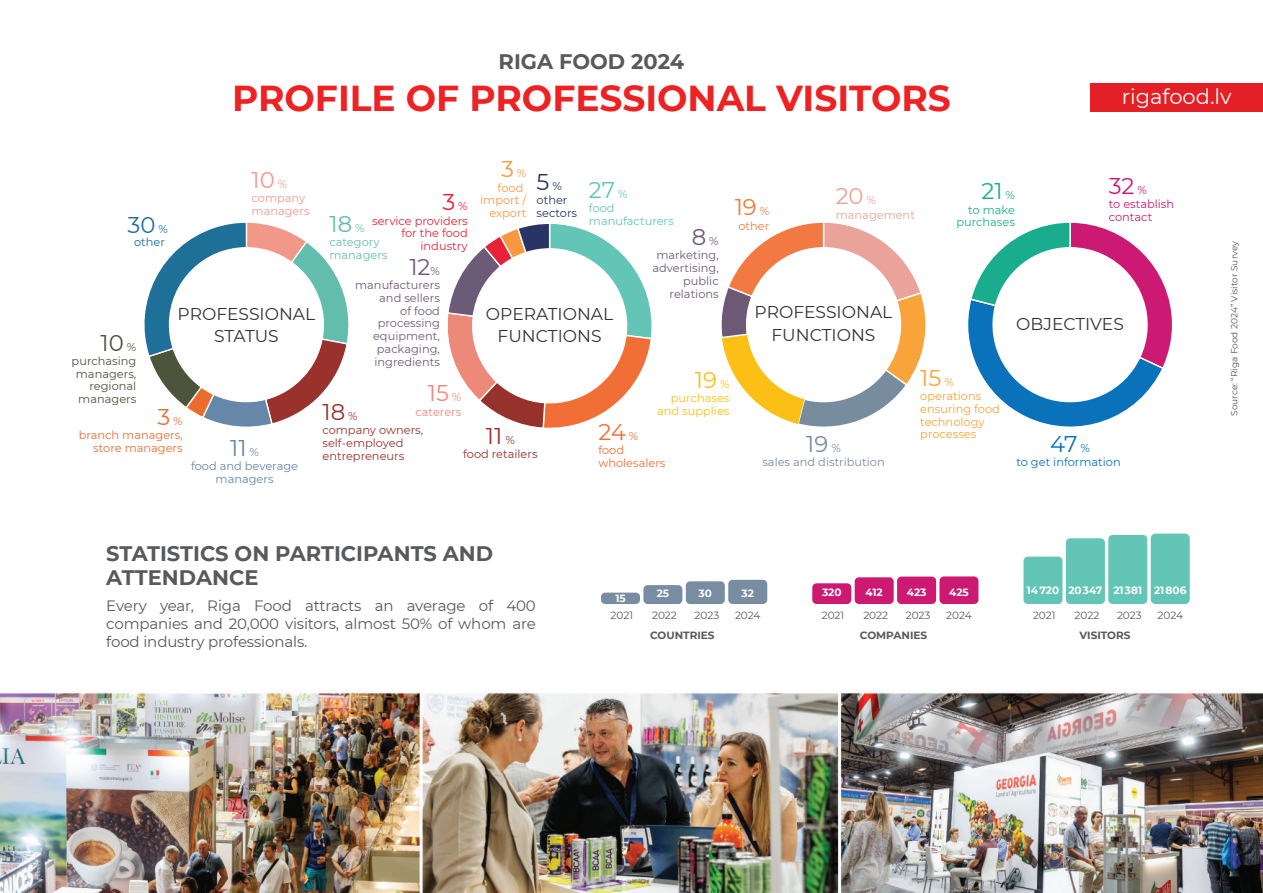
<style>
.page{position:relative;width:1263px;height:893px;background:#fff}
.page>*{position:absolute;margin:0;border:0;box-sizing:border-box;transform-origin:0 0}
.t1{font:700 36px "Montserrat";color:#ee2123}
.t2{font:22.8px "Montserrat";color:#cc1973}
.t3{font:22.8px "Montserrat";color:#19ad8e}
.t4{font:22.8px "Montserrat";color:#0a72ba}
.t5{font:22.8px "Montserrat";color:#e9a39a}
.t6{font:22.8px "Montserrat";color:#f9a33b}
.t7{font:22.8px "Montserrat";color:#788ca0}
.t8{font:22.8px "Montserrat";color:#fbbf15}
.t9{font:22.8px "Montserrat";color:#f27a42}
.t10{font:22.8px "Montserrat";color:#63c5b5}
.t11{font:22.8px "Montserrat";color:#f26e37}
.t12{font:22.8px "Montserrat";color:#96312b}
.t13{font:22.8px "Montserrat";color:#ed8979}
.t14{font:22.8px "Montserrat";color:#6c5b76}
.t15{font:22.8px "Montserrat";color:#1e7098}
.t16{font:22.8px "Montserrat";color:#4c543b}
.t17{font:22.8px "Montserrat";color:#6787a9}
.t18{font:22.8px "Montserrat";color:#9a312c}
.t19{font:22.8px "Montserrat";color:#63bdad}
.t20{font:22.8px "Montserrat";color:#f3988a}
.t21{font:22.8px "Montserrat";color:#6d5876}
.t22{font:22.8px "Montserrat";color:#e72137}
.t23{font:22.8px "Montserrat";color:#f79940}
.t24{font:22.8px "Montserrat";color:#273464}
.t25{font:22.8px "Montserrat";color:#ea6d31}
.t26{font:700 21px/24px "Montserrat";color:#58595b}
.t27{font:21px "Montserrat";color:#fff}
.t28{font:17.1px/22.8px "Montserrat";color:#323333;text-align:center}
.t29{font:15px/18px "Montserrat";letter-spacing:-.01em;color:#58595b;text-align:justify}
.t30{font:11.4px/12.8px "Montserrat";color:#6c5b76;text-align:right}
.t31{font:11.4px/12.8px "Montserrat";color:#f9a33b}
.t32{font:11.4px/12.8px "Montserrat";color:#9a312c}
.t33{font:11.4px/12.8px "Montserrat";color:#6d5876;text-align:right}
.t34{font:11.4px/12.8px "Montserrat";color:#4c543b;text-align:right}
.t35{font:11.4px/12.8px "Montserrat";color:#e72137;text-align:right}
.t36{font:11.4px/12.8px "Montserrat";color:#ea6d31;text-align:right}
.t37{font:11.4px/12.8px "Montserrat";color:#6787a9;text-align:center}
.t38{font:11.4px "Montserrat";color:#788ca0}
.t39{font:11.4px/12.8px "Montserrat";color:#fbbf15;text-align:right}
.t40{font:11.4px/12.8px "Montserrat";color:#cc1973}
.t41{font:11.4px/12.8px "Montserrat";color:#63c5b5}
.t42{font:11.4px/12.8px "Montserrat";color:#f79940;text-align:right}
.t43{font:11.4px "Montserrat";color:#0a72ba}
.t44{font:11.4px/12.8px "Montserrat";color:#63bdad}
.t45{font:11.4px/12.8px "Montserrat";color:#19ad8e;text-align:right}
.t46{font:11.4px/12.8px "Montserrat";color:#f26e37}
.t47{font:11.4px/12.8px "Montserrat";color:#f3988a}
.t48{font:11.4px "Montserrat";color:#96312b}
.t49{font:11.4px/12.8px "Montserrat";color:#273464}
.t50{font:11.4px "Montserrat";color:#e9a39a}
.t51{font:11.4px "Montserrat";color:#ed8979}
.t52{font:11.4px "Montserrat";color:#f27a42}
.t53{font:11.4px "Montserrat";color:#1e7098}
.t54{font:10.5px "Montserrat";color:#58595b}
.t55{font:700 10.5px "Montserrat";color:#fff}
.t56{font:700 10.5px "Montserrat";color:#58595b}
.t57{font:9px "Montserrat";color:#58595b}
.s1{font-size:11.4px}
</style>
<div class="page">
<img style="left:0;top:691px;width:1263px;height:202px">
<div style="left:812px;top:583px;width:39px;height:21px;background:#cc1a73;border-radius:4px"></div>
<div style="left:855px;top:577px;width:39px;height:27px;background:#cc1a73;border-radius:4px"></div>
<div style="left:897px;top:577px;width:39px;height:27px;background:#cc1a73;border-radius:4px"></div>
<div style="left:939px;top:576px;width:39px;height:28px;background:#cc1a73;border-radius:4px"></div>
<div style="left:1151px;top:534px;width:39px;height:70px;background:#63c5b5;border-radius:5px"></div>
<div style="left:1023px;top:557px;width:39px;height:47px;background:#63c5b5;border-radius:4px"></div>
<div style="left:1066px;top:538px;width:39px;height:66px;background:#63c5b5;border-radius:4px"></div>
<div style="left:1108px;top:535px;width:39px;height:69px;background:#63c5b5;border-radius:4px"></div>
<div style="left:1090px;top:84px;width:173px;height:28px;background:#e41f25"></div>
<div style="left:728px;top:580px;width:39px;height:24px;background:#788da2;border-radius:4px"></div>
<div style="left:601px;top:593px;width:39px;height:11px;background:#788da2;border-radius:4px"></div>
<div style="left:643px;top:585px;width:39px;height:19px;background:#788da2;border-radius:4px"></div>
<div style="left:686px;top:581px;width:39px;height:23px;background:#788da2;border-radius:4px"></div>
<svg style="left:144px;top:222px;width:205px;height:205px"></svg>
<svg style="left:447px;top:224px;width:205px;height:204px"></svg>
<svg style="left:721px;top:222px;width:205px;height:205px"></svg>
<svg style="left:968px;top:222px;width:204px;height:205px"></svg>
<h3 class="t26" style="left:499px;top:49px;width:187px">RIGA FOOD 2024</h3>
<h1 class="t1" style="left:232px;top:73px;width:720px">PROFILE OF PROFESSIONAL VISITORS</h1>
<h3 class="t27" style="left:1122px;top:82px;width:111px">rigafood.lv</h3>
<h2 class="t23" style="left:501px;top:154px;width:27px">3 <span class="s1">%</span></h2>
<p class="t42" style="left:480px;top:181px;width:48px">food import / export</p>
<h2 class="t20" style="left:252px;top:164px;width:37px">10 <span class="s1">%</span></h2>
<p class="t47" style="left:252px;top:191px;width:59px">company managers</p>
<h2 class="t24" style="left:537px;top:166px;width:27px">5 <span class="s1">%</span></h2>
<p class="t49" style="left:537px;top:193px;width:42px">other sectors</p>
<h2 class="t2" style="left:1109px;top:170px;width:40px">32 <span class="s1">%</span></h2>
<p class="t40" style="left:1109px;top:197px;width:67px">to establish contact</p>
<h2 class="t10" style="left:589px;top:174px;width:40px">27 <span class="s1">%</span></h2>
<p class="t41" style="left:589px;top:201px;width:86px">food manufacturers</p>
<h2 class="t3" style="left:981px;top:176px;width:35px">21 <span class="s1">%</span></h2>
<p class="t45" style="left:956px;top:203px;width:60px">to make purchases</p>
<h2 class="t5" style="left:836px;top:180px;width:42px">20 <span class="s1">%</span></h2>
<p class="t50" style="left:836px;top:207px;width:81px">management</p>
<h2 class="t22" style="left:442px;top:187px;width:27px">3 <span class="s1">%</span></h2>
<p class="t35" style="left:372px;top:214px;width:97px">service providers for the food industry</p>
<h2 class="t9" style="left:735px;top:192px;width:36px">19 <span class="s1">%</span></h2>
<p class="t52" style="left:738px;top:218px;width:32px">other</p>
<h2 class="t19" style="left:329px;top:208px;width:37px">18 <span class="s1">%</span></h2>
<p class="t44" style="left:329px;top:235px;width:59px">category managers</p>
<h2 class="t15" style="left:128px;top:210px;width:42px">30 <span class="s1">%</span></h2>
<p class="t53" style="left:134px;top:234px;width:32px">other</p>
<h2 class="t21" style="left:692px;top:221px;width:28px">8 <span class="s1">%</span></h2>
<p class="t33" style="left:652px;top:248px;width:68px">marketing, advertising, public relations</p>
<h2 class="t14" style="left:409px;top:251px;width:32px">12<span class="s1">%</span></h2>
<p class="t30" style="left:355px;top:278px;width:86px">manufacturers and sellers<br>of food processing equipment, packaging, ingredients</p>
<p class="t28" style="left:755px;top:300px;width:139px">PROFESSIONAL<br>FUNCTIONS</p>
<p class="t28" style="left:178px;top:302px;width:139px">PROFESSIONAL<br>STATUS</p>
<p class="t28" style="left:486px;top:302px;width:129px">OPERATIONAL<br>FUNCTIONS</p>
<p class="t28" style="left:1016px;top:312px;width:109px">OBJECTIVES</p>
<h2 class="t16" style="left:101px;top:327px;width:37px">10 <span class="s1">%</span></h2>
<p class="t34" style="left:72px;top:354px;width:66px">purchasing managers, regional managers</p>
<h2 class="t6" style="left:920px;top:362px;width:35px">15 <span class="s1">%</span></h2>
<p class="t31" style="left:920px;top:389px;width:81px">operations ensuring food technology processes</p>
<h2 class="t8" style="left:695px;top:364px;width:36px">19 <span class="s1">%</span></h2>
<p class="t39" style="left:657px;top:391px;width:74px">purchases and supplies</p>
<h2 class="t13" style="left:428px;top:378px;width:35px">15 <span class="s1">%</span></h2>
<p class="t51" style="left:415px;top:404px;width:47px">caterers</p>
<h2 class="t18" style="left:322px;top:396px;width:37px">18 <span class="s1">%</span></h2>
<p class="t32" style="left:322px;top:423px;width:102px">company owners, self-employed entrepreneurs</p>
<h2 class="t25" style="left:157px;top:401px;width:27px">3 <span class="s1">%</span></h2>
<p class="t36" style="left:79px;top:428px;width:106px">branch managers, store managers</p>
<h2 class="t17" style="left:230px;top:432px;width:30px">11 <span class="s1">%</span></h2>
<p class="t37" style="left:191px;top:459px;width:109px">food and beverage managers</p>
<h2 class="t11" style="left:598px;top:416px;width:41px">24 <span class="s1">%</span></h2>
<p class="t46" style="left:598px;top:443px;width:69px">food wholesalers</p>
<h2 class="t12" style="left:486px;top:420px;width:30px">11 <span class="s1">%</span></h2>
<p class="t48" style="left:463px;top:446px;width:76px">food retailers</p>
<h2 class="t4" style="left:1050px;top:428px;width:41px">47 <span class="s1">%</span></h2>
<p class="t43" style="left:1016px;top:454px;width:106px">to get information</p>
<h2 class="t7" style="left:806px;top:428px;width:36px">19 <span class="s1">%</span></h2>
<p class="t38" style="left:762px;top:454px;width:124px">sales and distribution</p>
<h3 class="t26" style="left:106px;top:541px;width:388px">STATISTICS ON PARTICIPANTS AND<br>ATTENDANCE</h3>
<p class="t29" style="left:106px;top:596px;width:431px">Every year, Riga Food attracts an average of 400 companies and 20,000 visitors, almost 50% of whom are food industry professionals.</p>
<p class="t55" style="left:615px;top:590px;width:12px">15</p>
<p class="t55" style="left:657px;top:586px;width:14px">25</p>
<p class="t55" style="left:699px;top:586px;width:15px">30</p>
<p class="t55" style="left:742px;top:586px;width:14px">32</p>
<p class="t55" style="left:822px;top:585px;width:21px">320</p>
<p class="t55" style="left:865px;top:585px;width:19px">412</p>
<p class="t55" style="left:907px;top:585px;width:21px">423</p>
<p class="t55" style="left:949px;top:585px;width:21px">425</p>
<p class="t55" style="left:1027px;top:582px;width:161px">14720 20347 21381 21806</p>
<p class="t54" style="left:610px;top:608px;width:24px">2021</p>
<p class="t54" style="left:652px;top:608px;width:26px">2022</p>
<p class="t54" style="left:694px;top:608px;width:26px">2023</p>
<p class="t54" style="left:735px;top:608px;width:27px">2024</p>
<p class="t54" style="left:822px;top:608px;width:24px">2021</p>
<p class="t54" style="left:863px;top:608px;width:26px">2022</p>
<p class="t54" style="left:906px;top:608px;width:26px">2023</p>
<p class="t54" style="left:946px;top:608px;width:27px">2024</p>
<p class="t54" style="left:1033px;top:608px;width:24px">2021</p>
<p class="t54" style="left:1074px;top:608px;width:26px">2022</p>
<p class="t54" style="left:1117px;top:608px;width:26px">2023</p>
<p class="t54" style="left:1157px;top:608px;width:27px">2024</p>
<p class="t56" style="left:650px;top:628px;width:66px">COUNTRIES</p>
<p class="t56" style="left:860px;top:628px;width:69px">COMPANIES</p>
<p class="t56" style="left:1079px;top:628px;width:52px">VISITORS</p>
<p class="t57" style="left:1228px;top:416px;width:177px;rotate:-90deg">Source: “Riga Food 2024” Visitor Survey</p>
</div>
